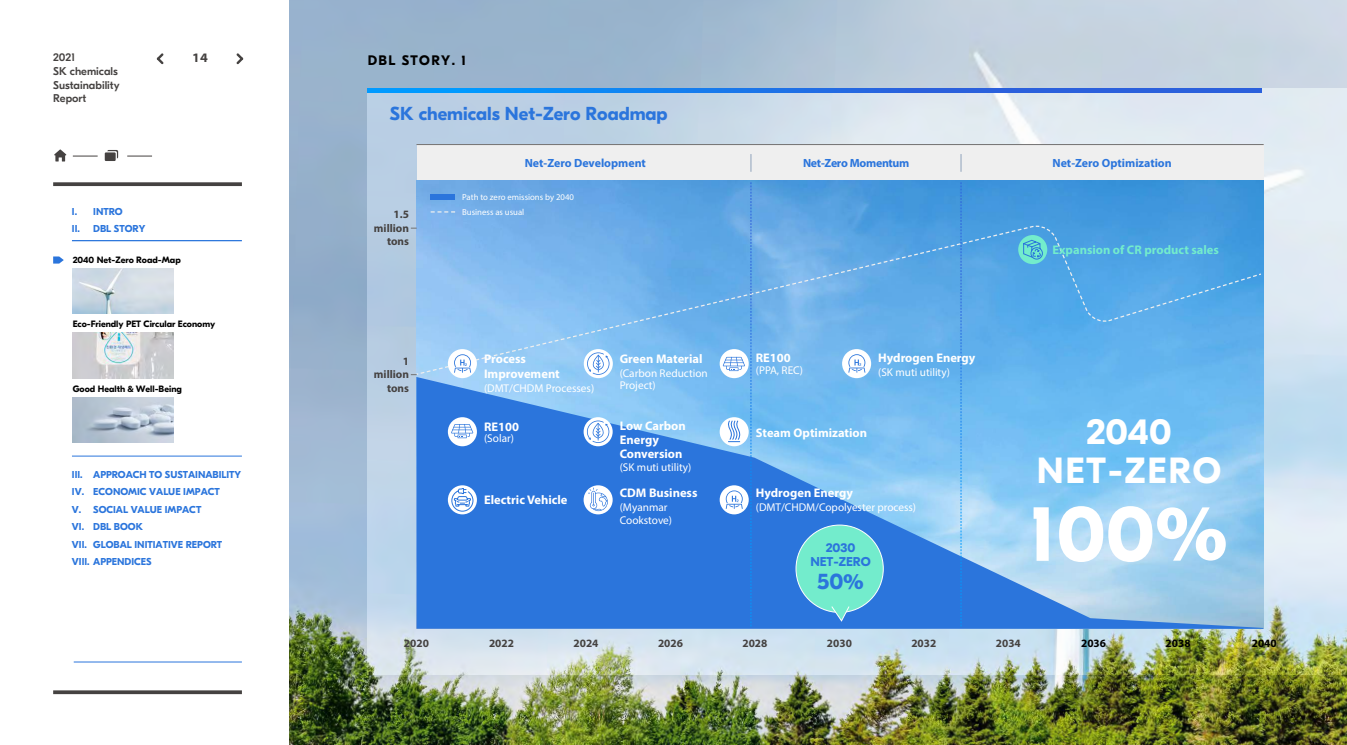
<style>
.page{position:relative;width:1347px;height:745px;background:#fff}
.page>*{position:absolute;margin:0;border:0;box-sizing:border-box;transform-origin:0 0}
.t1{font:700 79.25px "GT Eesti Pro Disp Trial";color:#fff}
.t2{font:700 36.25px/39.5px "GT Eesti Pro Disp Trial";letter-spacing:.05em;color:#fff;text-align:center}
.t3{font:700 22.5px "GT Eesti Pro Disp Trial";color:#2b75dc}
.t4{font:700 18.75px "GT Eesti Pro Disp Trial";color:#2b75dc}
.t5{font:700 13.75px "GT Eesti Pro Disp Trial";letter-spacing:.1em;color:#000}
.t6{font:700 semi-expanded 13px "Myriad Pro";color:#454241}
.t7{font:700 12.75px/13.8px "GT Eesti Pro Disp Trial";color:#2b75dc;text-align:center}
.t8{font:700 12.5px/13.8px "Myriad Pro";color:#fff}
.t9{font:700 12.5px "Myriad Pro";color:#73eccc}
.t10{font:700 11.88px "Myriad Pro";letter-spacing:-.005em;color:#2b75dc}
.t11{font:700 11.88px "Myriad Pro";letter-spacing:-.025em;color:#2b75dc}
.t12{font:11.25px/12.5px "Myriad Pro";color:#fff}
.t13{font:700 11.25px/13.5px "Myriad Pro";color:#454241;text-align:right}
.t14{font:500 11.25px/13.8px "GT Eesti Pro Disp Trial";color:#454241}
.t15{font:700 11.25px "Myriad Pro";color:#000}
.t16{font:700 10px/17.5px "GT Eesti Pro Disp Trial";color:#2b75dc}
.t17{font:700 9.12px "GT Eesti Pro Disp Trial";color:#000}
.t18{font:8.75px/14.6px "Myriad Pro";color:#fff}
.s1{font-family:"Myriad Pro"}
.s2{font-family:"Myriad Pro";font-weight:900}
</style>
<div class="page">
<svg style="left:53px;top:182px;width:189px;height:4px"></svg>
<hr style="left:53px;top:690px;width:189px;height:3px;background:#454241">
<hr style="left:74px;top:661px;width:168px;height:1px;background:#2b75dc">
<hr style="left:72px;top:240px;width:170px;height:1px;background:#2b75dc">
<hr style="left:72px;top:455px;width:170px;height:1px;background:#2b75dc">
<img style="left:73px;top:268px;width:100px;height:45px">
<img style="left:73px;top:332px;width:100px;height:46px">
<img style="left:73px;top:397px;width:100px;height:45px">
<svg style="left:73px;top:156px;width:25px;height:1px"></svg>
<svg style="left:127px;top:156px;width:25px;height:1px"></svg>
<svg style="left:54px;top:149px;width:12px;height:12px"></svg>
<div style="left:107px;top:150px;width:11px;height:8px;background:#454241;border-radius:2px"></div>
<svg style="left:106px;top:151px;width:11px;height:9px"></svg>
<div style="left:105px;top:152px;width:11px;height:9px;background:#454241"></div>
<svg style="left:157px;top:53px;width:6px;height:11px"></svg>
<svg style="left:236px;top:53px;width:7px;height:11px"></svg>
<img style="left:289px;top:0;width:1057px;height:744px">
<img style="left:368px;top:89px;width:978px;height:584px">
<img style="left:416px;top:180px;width:847px;height:196px">
<div style="left:416px;top:144px;width:847px;height:36px;background:#efefef"></div>
<svg style="left:415px;top:225px;width:847px;height:150px;background:#70b4ec"></svg>
<svg style="left:416px;top:376px;width:847px;height:252px;background:#5fa2e8"></svg>
<div style="left:796px;top:524px;width:87px;height:88px;background:#73eccc;border-radius:50%"></div>
<svg style="left:831px;top:606px;width:18px;height:15px"></svg>
<svg style="left:750px;top:154px;width:1px;height:18px"></svg>
<svg style="left:960px;top:182px;width:1px;height:444px"></svg>
<svg style="left:960px;top:154px;width:1px;height:18px"></svg>
<svg style="left:368px;top:89px;width:893px;height:3px;background:#1b74e8"></svg>
<hr style="left:416px;top:144px;width:847px;height:1px;background:#727171">
<svg style="left:584px;top:349px;width:29px;height:29px"></svg>
<svg style="left:587px;top:352px;width:22px;height:22px"></svg>
<div style="left:842px;top:349px;width:29px;height:29px;background:#fff;border-radius:50%"></div>
<svg style="left:848px;top:354px;width:17px;height:18px"></svg>
<div style="left:448px;top:349px;width:29px;height:29px;background:#fff;border-radius:50%"></div>
<svg style="left:454px;top:354px;width:17px;height:18px"></svg>
<svg style="left:719px;top:349px;width:29px;height:29px"></svg>
<svg style="left:719px;top:485px;width:29px;height:29px"></svg>
<svg style="left:448px;top:485px;width:29px;height:29px"></svg>
<svg style="left:451px;top:487px;width:23px;height:24px"></svg>
<svg style="left:583px;top:485px;width:29px;height:29px"></svg>
<svg style="left:588px;top:487px;width:20px;height:24px"></svg>
<div style="left:1018px;top:235px;width:29px;height:29px;background:#73eccc;border-radius:50%"></div>
<svg style="left:1022px;top:225px;width:237px;height:97px;background:#50a6e5"></svg>
<svg style="left:583px;top:417px;width:29px;height:29px"></svg>
<svg style="left:587px;top:420px;width:22px;height:22px"></svg>
<div style="left:448px;top:417px;width:29px;height:29px;background:#fff;border-radius:50%"></div>
<svg style="left:451px;top:424px;width:22px;height:13px"></svg>
<svg style="left:719px;top:417px;width:29px;height:29px"></svg>
<svg style="left:723px;top:182px;width:28px;height:444px;background:#64a4e7"></svg>
<svg style="left:53px;top:256px;width:11px;height:7px"></svg>
<div style="left:431px;top:194px;width:24px;height:6px;background:#2b75dc"></div>
<svg style="left:431px;top:211px;width:24px;height:1px"></svg>
<p class="t14" style="left:53px;top:51px;width:68px">2021<br>SK chemicals<br>Sustainability<br>Report</p>
<h3 class="t6" style="left:192px;top:49px;width:17px">14</h3>
<p class="t16" style="left:72px;top:203px;width:75px">I. INTRO<br>II. DBL STORY</p>
<p class="t17" style="left:73px;top:256px;width:110px">2040 Net-Zero Road-Map</p>
<p class="t17" style="left:73px;top:320px;width:144px">Eco-Friendly PET Circular Economy</p>
<p class="t17" style="left:73px;top:385px;width:111px">Good Health <span class="s1">&amp;</span> Well-Being</p>
<p class="t16" style="left:72px;top:466px;width:171px">III. APPROACH TO SUSTAINABILITY<br>IV. ECONOMIC VALUE IMPACT<br>V. SOCIAL VALUE IMPACT<br>VI. DBL BOOK<br>VII. GLOBAL INITIATIVE REPORT<br>VIII. APPENDICES</p>
<h3 class="t5" style="left:368px;top:55px;width:100px">DBL STORY. 1</h3>
<h3 class="t4" style="left:390px;top:106px;width:279px">SK chemicals Net-Zero Roadmap</h3>
<p class="t13" style="left:374px;top:207px;width:37px">1.5 million tons</p>
<p class="t13" style="left:374px;top:354px;width:37px">1 million tons</p>
<p class="t10" style="left:525px;top:155px;width:123px">Net-Zero Development</p>
<p class="t11" style="left:803px;top:155px;width:108px">Net-Zero Momentum</p>
<p class="t10" style="left:1052px;top:155px;width:121px">Net-Zero Optimization</p>
<p class="t18" style="left:462px;top:190px;width:113px">Path to zero emissions by 2040<br>Business as usual</p>
<p class="t8" style="left:484px;top:350px;width:77px;line-height:15px">Process<br>Improvement</p>
<p class="t12" style="left:484px;top:381px;width:112px">(DMT/CHDM Processes)</p>
<p class="t8" style="left:484px;top:419px;width:36px">RE100</p>
<p class="t12" style="left:484px;top:431px;width:31px">(Solar)</p>
<p class="t8" style="left:484px;top:492px;width:85px">Electric Vehicle</p>
<p class="t8" style="left:620px;top:351px;width:84px">Green Material</p>
<p class="t12" style="left:620px;top:366px;width:90px">(Carbon Reduction<br>Project)</p>
<p class="t8" style="left:620px;top:418px;width:68px">Low Carbon<br>Energy<br>Conversion</p>
<p class="t12" style="left:620px;top:460px;width:73px">(SK muti utility)</p>
<p class="t8" style="left:620px;top:485px;width:79px">CDM Business</p>
<p class="t12" style="left:620px;top:500px;width:54px">(Myanmar<br>Cookstove)</p>
<p class="t8" style="left:756px;top:350px;width:36px">RE100</p>
<p class="t12" style="left:756px;top:363px;width:49px">(PPA, REC)</p>
<p class="t8" style="left:878px;top:350px;width:99px">Hydrogen Energy</p>
<p class="t12" style="left:878px;top:366px;width:73px">(SK muti utility)</p>
<p class="t9" style="left:1052px;top:241px;width:168px">Expansion of CR product sales</p>
<p class="t8" style="left:756px;top:425px;width:113px">Steam Optimization</p>
<h2 class="t2" style="left:1036px;top:414px;width:186px">2040<br>NET-ZERO</h2>
<h1 class="t1" style="left:1029px;top:502px;width:200px">100<span class="s2">%</span></h1>
<p class="t8" style="left:756px;top:485px;width:99px">Hydrogen Energy</p>
<p class="t12" style="left:756px;top:500px;width:162px">(DMT/CHDM/Copolyester process)</p>
<p class="t7" style="left:810px;top:541px;width:62px">2030<br>NET-ZERO</p>
<h3 class="t3" style="left:817px;top:572px;width:48px">50<span class="s2">%</span></h3>
<p class="t13" style="left:404px;top:635px;width:26px">2020</p>
<p class="t13" style="left:489px;top:635px;width:26px">2022</p>
<p class="t13" style="left:573px;top:635px;width:26px">2024</p>
<p class="t13" style="left:658px;top:635px;width:26px">2026</p>
<p class="t13" style="left:742px;top:635px;width:26px">2028</p>
<p class="t13" style="left:827px;top:635px;width:26px">2030</p>
<p class="t13" style="left:911px;top:635px;width:26px">2032</p>
<p class="t13" style="left:995px;top:635px;width:26px">2034</p>
<p class="t15" style="left:1081px;top:635px;width:26px">2036</p>
<p class="t15" style="left:1165px;top:635px;width:26px">2038</p>
<p class="t15" style="left:1251px;top:635px;width:26px">2040</p>
</div>
